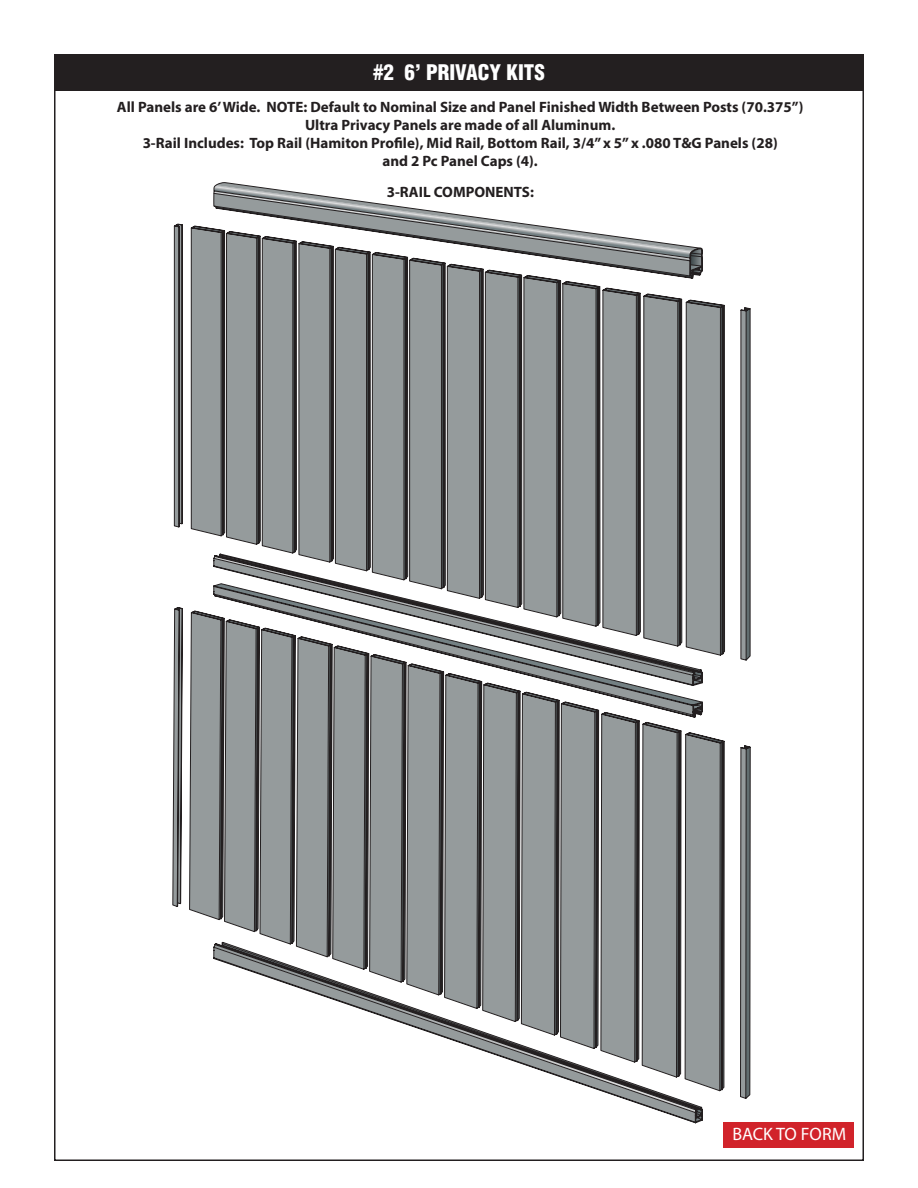
<style>
.page{position:relative;width:918px;height:1188px;background:#fff}
.page>*{position:absolute;margin:0;border:0;box-sizing:border-box;transform-origin:0 0}
.t1{font:900 condensed 21px "Helvetica";color:#fff}
.t2{font:18px "Myriad Pro";color:#fff}
.t3{font:700 15px/18px "Myriad Pro";color:#231f20;text-align:center}
</style>
<div class="page">
<svg style="left:741px;top:308px;width:9px;height:352px;background:#6c7273"></svg>
<svg style="left:174px;top:224px;width:8px;height:303px;background:#626364"></svg>
<svg style="left:740px;top:746px;width:10px;height:353px;background:#6a6f70"></svg>
<svg style="left:173px;top:607px;width:10px;height:300px;background:#737475"></svg>
<svg style="left:601px;top:1091px;width:102px;height:32px"></svg>
<svg style="left:189px;top:183px;width:536px;height:908px"></svg>
<svg style="left:213px;top:584px;width:490px;height:133px"></svg>
<div style="left:55px;top:55px;width:808px;height:36px;background:#231f20"></div>
<div style="left:724px;top:1123px;width:130px;height:25px;background:#d1232a"></div>
<h1 class="t1" style="left:373px;top:59px;width:173px">#2 6’ PRIVACY KITS</h1>
<p class="t3" style="left:117px;top:97px;width:688px">All Panels are 6’ Wide. NOTE: Default to Nominal Size and Panel Finished Width Between Posts (70.375”)<br>Ultra Privacy Panels are made of all Aluminum.<br>3-Rail Includes: Top Rail (Hamiton Profile), Mid Rail, Bottom Rail, 3/4” x 5” x .080 T&amp;G Panels (28)<br>and 2 Pc Panel Caps (4).</p>
<p class="t3" style="left:387px;top:182px;width:149px">3-RAIL COMPONENTS:</p>
<p class="t2" style="left:732px;top:1123px;width:115px">BACK TO FORM</p>
</div>
